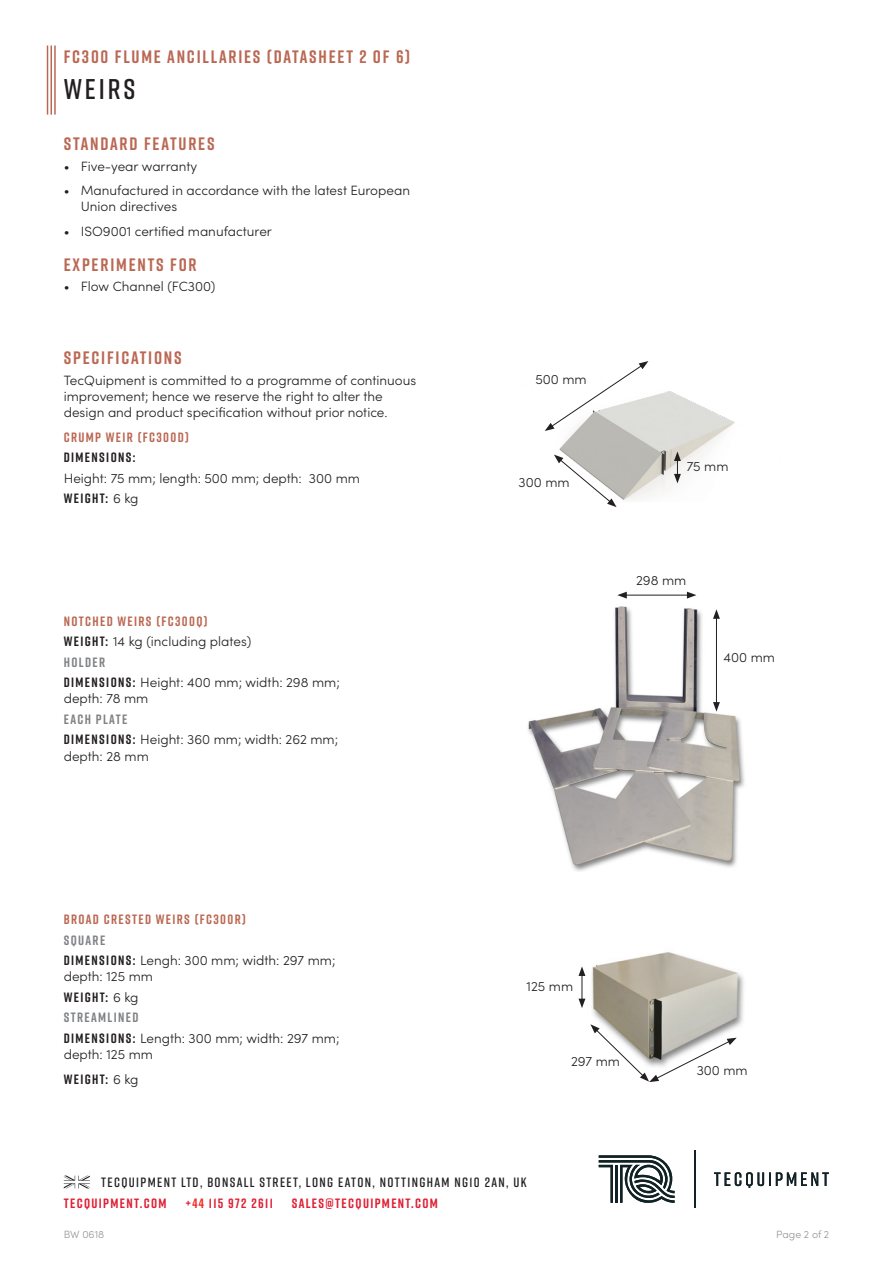
<style>
.page{position:relative;width:893px;height:1263px;background:#fff}
.page>*{position:absolute;margin:0;border:0;box-sizing:border-box;transform-origin:0 0}
.t1{font:600 28.5px "Rift";letter-spacing:.1em;color:#231f20}
.Main_heading{font:700 18px "Rift";letter-spacing:.1em;color:#ba6853}
.Body_text{font:300 13.5px/16.2px "Sofia Pro";color:#231f20}
.Sub_heading{font:300 13.5px/16.2px "Sofia Pro";color:#231f20}
.Bullet_points{font:300 13.5px/16.2px "Sofia Pro";color:#231f20}
.Sub_heading-2{font:700 13.5px "Rift";letter-spacing:.1em;color:#ba6853}
.t2{font:600 13.5px "Rift";letter-spacing:.1em;color:#231f20}
.t3{font:700 13.5px "Rift";letter-spacing:.1em;color:#df1f33}
.Sub_heading-3{font:700 13.5px "Rift";letter-spacing:.1em;color:#808285}
.Sub_heading-4{font:700 13.5px "Rift";letter-spacing:.1em;color:#231f20}
.Bullet_points-2{font:700 13.5px "Rift";letter-spacing:.1em;color:#231f20}
.t4{font:300 10.5px "Sofia Pro";color:#939598}
.s1{font-family:"Sofia Pro";font-weight:300}
.s2{font-family:"Rift";font-weight:700}
.s3{color:#ee2d28}
</style>
<div class="page">
<svg style="left:599px;top:1155px;width:76px;height:48px"></svg>
<svg style="left:714px;top:1172px;width:115px;height:16px"></svg>
<hr style="left:694px;top:1150px;width:1px;height:58px;background:#112226">
<svg style="left:64px;top:1175px;width:26px;height:13px"></svg>
<hr style="left:54px;top:45px;width:2px;height:70px;background:#ba6853">
<hr style="left:51px;top:45px;width:1px;height:70px;background:#ba6853">
<hr style="left:47px;top:45px;width:1px;height:70px;background:#ba6853">
<img style="left:585px;top:952px;width:159px;height:131px">
<svg style="left:578px;top:966px;width:7px;height:42px"></svg>
<svg style="left:590px;top:1024px;width:147px;height:58px"></svg>
<img style="left:528px;top:606px;width:217px;height:265px">
<hr style="left:716px;top:616px;width:1px;height:88px;background:#231f20">
<svg style="left:713px;top:609px;width:7px;height:10px"></svg>
<svg style="left:713px;top:702px;width:7px;height:9px"></svg>
<hr style="left:624px;top:595px;width:65px;height:1px;background:#231f20">
<svg style="left:617px;top:592px;width:10px;height:6px"></svg>
<svg style="left:687px;top:592px;width:9px;height:6px"></svg>
<img style="left:554px;top:361px;width:181px;height:139px">
<svg style="left:674px;top:451px;width:7px;height:32px"></svg>
<svg style="left:554px;top:455px;width:63px;height:52px"></svg>
<svg style="left:545px;top:361px;width:103px;height:70px"></svg>
<h2 class="Main_heading" style="left:64px;top:44px;width:348px">FC300 FLUME ANCILLARIES (DATASHEET 2 OF 6)</h2>
<h1 class="t1" style="left:64px;top:69px;width:73px">WEIRS</h1>
<p class="Main_heading" style="left:64px;top:131px;width:152px">STANDARD FEATURES</p>
<p class="Bullet_points" style="left:64px;top:157px;width:135px">• Five-year warranty</p>
<p class="Bullet_points" style="left:81px;top:182px;width:331px;text-indent:-17px">• Manufactured in accordance with the latest European<br>Union directives</p>
<p class="Bullet_points" style="left:64px;top:223px;width:210px">• ISO9001 certified manufacturer</p>
<p class="Main_heading" style="left:64px;top:251px;width:134px">EXPERIMENTS FOR</p>
<p class="Bullet_points" style="left:64px;top:277px;width:153px">• Flow Channel (FC300)</p>
<p class="Main_heading" style="left:64px;top:345px;width:119px">SPECIFICATIONS</p>
<p class="Body_text" style="left:64px;top:371px;width:354px">TecQuipment is committed to a programme of continuous improvement; hence we reserve the right to alter the design and product specification without prior notice.</p>
<p class="Sub_heading-2" style="left:64px;top:427px;width:127px">CRUMP WEIR (FC300D)</p>
<p class="Sub_heading-4" style="left:64px;top:448px;width:73px">DIMENSIONS:</p>
<p class="Sub_heading" style="left:64px;top:469px;width:298px">Height: 75 mm; length: 500 mm; depth: 300 mm</p>
<p class="Sub_heading-4" style="left:64px;top:489px;width:76px">WEIGHT: <span class="s1">6 kg</span></p>
<p class="Sub_heading-2" style="left:64px;top:611px;width:145px">NOTCHED WEIRS (FC300Q)</p>
<p class="Sub_heading" style="left:64px;top:633px;width:189px"><span class="s2">WEIGHT:</span> 14 kg (including plates)</p>
<p class="Sub_heading-3" style="left:64px;top:652px;width:43px">HOLDER</p>
<p class="Sub_heading" style="left:64px;top:674px;width:278px"><span class="s2">DIMENSIONS:</span> Height: 400 mm; width: 298 mm; depth: 78 mm</p>
<p class="Sub_heading-3" style="left:64px;top:709px;width:65px">EACH PLATE</p>
<p class="Sub_heading" style="left:64px;top:731px;width:276px"><span class="s2">DIMENSIONS:</span> Height: 360 mm; width: 262 mm; depth: 28 mm</p>
<p class="Sub_heading-2" style="left:64px;top:910px;width:184px">BROAD CRESTED WEIRS (FC300R)</p>
<p class="Sub_heading-3" style="left:64px;top:930px;width:43px">SQUARE</p>
<p class="Sub_heading" style="left:64px;top:951px;width:273px"><span class="s2">DIMENSIONS:</span> Lengh: 300 mm; width: 297 mm; depth: 125 mm</p>
<p class="Sub_heading-4" style="left:64px;top:987px;width:76px">WEIGHT: <span class="s1">6 kg</span></p>
<p class="Sub_heading-3" style="left:64px;top:1008px;width:76px">STREAMLINED</p>
<p class="Body_text" style="left:64px;top:1029px;width:277px"><span class="s2">DIMENSIONS:</span> Length: 300 mm; width: 297 mm; depth: 125 mm</p>
<p class="Bullet_points-2" style="left:64px;top:1069px;width:76px">WEIGHT: <span class="s1">6 kg</span></p>
<p class="Body_text" style="left:535px;top:370px;width:53px">500 mm</p>
<p class="Body_text" style="left:519px;top:473px;width:53px">300 mm</p>
<p class="Body_text" style="left:687px;top:457px;width:43px">75 mm</p>
<p class="Body_text" style="left:636px;top:572px;width:52px">298 mm</p>
<p class="Body_text" style="left:724px;top:648px;width:53px">400 mm</p>
<p class="Body_text" style="left:527px;top:977px;width:48px">125 mm</p>
<p class="Body_text" style="left:571px;top:1053px;width:50px">297 mm</p>
<p class="Body_text" style="left:697px;top:1061px;width:53px">300 mm</p>
<p class="t2" style="left:101px;top:1172px;width:427px">TECQUIPMENT LTD, BONSALL STREET, LONG EATON, NOTTINGHAM NG10 2AN, UK</p>
<p class="t3" style="left:64px;top:1193px;width:104px">TECQUIPMENT.COM</p>
<p class="t3" style="left:185px;top:1193px;width:89px">+<span class="s3">44</span> 115 972 2611</p>
<p class="t3" style="left:292px;top:1193px;width:148px">SALES@TECQUIPMENT.COM</p>
<p class="t4" style="left:64px;top:1227px;width:42px">BW 0618</p>
<p class="t4" style="left:776px;top:1227px;width:54px">Page 2 of 2</p>
</div>
